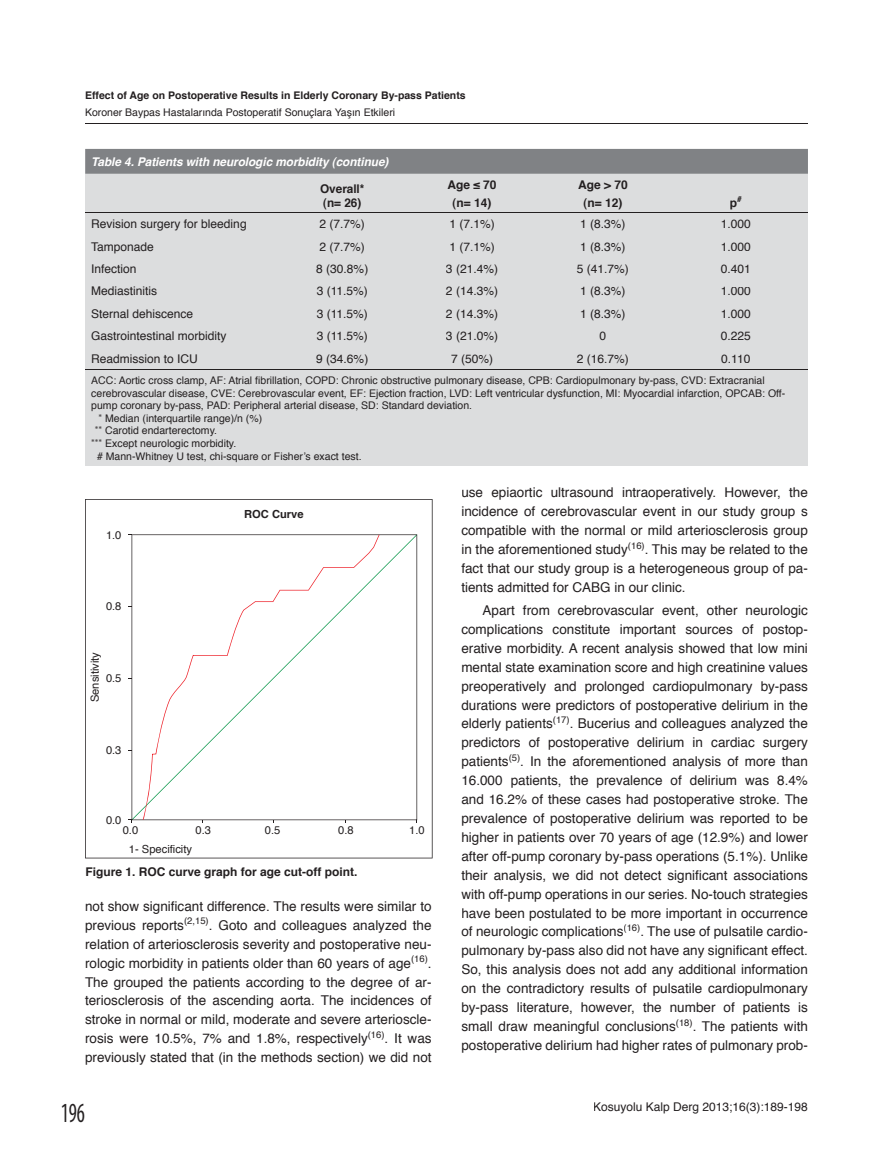
<style>
.page{position:relative;width:893px;height:1170px;background:#fff}
.page>*{position:absolute;margin:0;border:0;box-sizing:border-box;transform-origin:0 0}
.t1{font:condensed 27.75px "Myriad Pro";color:#231f20;scale:.76 1}
.t2{font:13.5px/18.9px "Helvetica";color:#231f20;text-align:justify}
.t3{font:12px "Helvetica";color:#231f20}
.t4{font:700 12px/18px "Helvetica";color:#231f20;text-align:center}
.t5{font:italic 700 12px "Helvetica";letter-spacing:-.005em;color:#fff}
.t6{font:11.1px "Helvetica";color:#231f20}
.t7{font:700 11.1px "Helvetica";color:#231f20}
.t8{font:10.5px "Helvetica";color:#231f20}
.t9{font:700 10.5px "Helvetica";color:#231f20}
</style>
<div class="page">
<hr style="left:85px;top:123px;width:723px;height:1px;background:#231f20">
<div style="left:85px;top:149px;width:723px;height:316px;background:#dcddde"></div>
<div style="left:85px;top:149px;width:723px;height:25px;background:#808285"></div>
<hr style="left:85px;top:369px;width:723px;height:1px;background:#231f20">
<hr style="left:85px;top:212px;width:723px;height:1px;background:#231f20">
<svg style="left:85px;top:499px;width:348px;height:359px"></svg>
<p class="t9" style="left:85px;top:91px;width:382px">Effect of Age on Postoperative Results in Elderly Coronary By-pass Patients</p>
<p class="t8" style="left:85px;top:108px;width:312px">Koroner Baypas Hastalarında Postoperatif Sonuçlara Yaşın Etkileri</p>
<p class="t5" style="left:91px;top:157px;width:299px">Table 4. Patients with neurologic morbidity (continue)</p>
<p class="t4" style="left:320px;top:182px;width:46px;line-height:14.4px;text-align:left">Overall* (n= 26)</p>
<p class="t4" style="left:447px;top:177px;width:51px">Age ≤ 70 (n= 14)</p>
<p class="t4" style="left:578px;top:177px;width:51px">Age &gt; 70 (n= 12)</p>
<p class="t4" style="left:730px;top:195px;width:14px">p<sup>#</sup></p>
<p class="t3" style="left:91px;top:219px;width:157px">Revision surgery for bleeding</p>
<p class="t3" style="left:320px;top:219px;width:47px">2 (7.7%)</p>
<p class="t3" style="left:449px;top:219px;width:47px">1 (7.1%)</p>
<p class="t3" style="left:580px;top:219px;width:47px">1 (8.3%)</p>
<p class="t3" style="left:721px;top:219px;width:32px">1.000</p>
<p class="t3" style="left:91px;top:241px;width:64px">Tamponade</p>
<p class="t3" style="left:320px;top:241px;width:47px">2 (7.7%)</p>
<p class="t3" style="left:449px;top:241px;width:47px">1 (7.1%)</p>
<p class="t3" style="left:580px;top:241px;width:47px">1 (8.3%)</p>
<p class="t3" style="left:721px;top:241px;width:32px">1.000</p>
<p class="t3" style="left:91px;top:264px;width:47px">Infection</p>
<p class="t3" style="left:316px;top:264px;width:54px">8 (30.8%)</p>
<p class="t3" style="left:446px;top:264px;width:54px">3 (21.4%)</p>
<p class="t3" style="left:577px;top:264px;width:54px">5 (41.7%)</p>
<p class="t3" style="left:721px;top:264px;width:32px">0.401</p>
<p class="t3" style="left:91px;top:286px;width:68px">Mediastinitis</p>
<p class="t3" style="left:317px;top:286px;width:53px">3 (11.5%)</p>
<p class="t3" style="left:446px;top:286px;width:54px">2 (14.3%)</p>
<p class="t3" style="left:580px;top:286px;width:47px">1 (8.3%)</p>
<p class="t3" style="left:721px;top:286px;width:32px">1.000</p>
<p class="t3" style="left:91px;top:308px;width:104px">Sternal dehiscence</p>
<p class="t3" style="left:317px;top:308px;width:53px">3 (11.5%)</p>
<p class="t3" style="left:446px;top:308px;width:54px">2 (14.3%)</p>
<p class="t3" style="left:580px;top:308px;width:47px">1 (8.3%)</p>
<p class="t3" style="left:721px;top:308px;width:32px">1.000</p>
<p class="t3" style="left:91px;top:331px;width:137px">Gastrointestinal morbidity</p>
<p class="t3" style="left:317px;top:331px;width:53px">3 (11.5%)</p>
<p class="t3" style="left:446px;top:331px;width:54px">3 (21.0%)</p>
<p class="t3" style="left:600px;top:331px;width:8px">0</p>
<p class="t3" style="left:721px;top:331px;width:32px">0.225</p>
<p class="t3" style="left:91px;top:353px;width:108px">Readmission to ICU</p>
<p class="t3" style="left:316px;top:353px;width:54px">9 (34.6%)</p>
<p class="t3" style="left:451px;top:353px;width:44px">7 (50%)</p>
<p class="t3" style="left:577px;top:353px;width:54px">2 (16.7%)</p>
<p class="t3" style="left:721px;top:353px;width:31px">0.110</p>
<p class="t8" style="left:91px;top:376px;width:675px">ACC: Aortic cross clamp, AF: Atrial fibrillation, COPD: Chronic obstructive pulmonary disease, CPB: Cardiopulmonary by-pass, CVD: Extracranial</p>
<p class="t8" style="left:91px;top:388px;width:696px">cerebrovascular disease, CVE: Cerebrovascular event, EF: Ejection fraction, LVD: Left ventricular dysfunction, MI: Myocardial infarction, OPCAB: Off-</p>
<p class="t8" style="left:91px;top:401px;width:382px">pump coronary by-pass, PAD: Peripheral arterial disease, SD: Standard deviation.</p>
<p class="t8" style="left:99px;top:413px;width:165px">∗ Median (interquartile range)/n (%)</p>
<p class="t8" style="left:95px;top:426px;width:124px">∗∗ Carotid endarterectomy.</p>
<p class="t8" style="left:91px;top:439px;width:147px">∗∗∗ Except neurologic morbidity.</p>
<p class="t8" style="left:97px;top:451px;width:266px"># Mann-Whitney U test, chi-square or Fisher’s exact test.</p>
<p class="t6" style="left:106px;top:530px;width:17px">1.0</p>
<p class="t6" style="left:106px;top:601px;width:17px">0.8</p>
<p class="t6" style="left:90px;top:702px;width:52px;rotate:-90deg">Sensitivity</p>
<p class="t6" style="left:106px;top:673px;width:17px">0.5</p>
<p class="t6" style="left:106px;top:745px;width:17px">0.3</p>
<p class="t7" style="left:244px;top:510px;width:61px">ROC Curve</p>
<p class="t6" style="left:106px;top:815px;width:17px">0.0</p>
<p class="t6" style="left:123px;top:825px;width:17px">0.0</p>
<p class="t6" style="left:196px;top:825px;width:17px">0.3</p>
<p class="t6" style="left:265px;top:825px;width:17px">0.5</p>
<p class="t6" style="left:338px;top:825px;width:17px">0.8</p>
<p class="t6" style="left:409px;top:825px;width:17px">1.0</p>
<p class="t6" style="left:129px;top:844px;width:65px">1- Specificity</p>
<p class="t4" style="left:85px;top:863px;width:274px">Figure 1. ROC curve graph for age cut-off point.</p>
<p class="t2" style="left:85px;top:897px;width:348px">not show significant difference. The results were similar to previous reports<sup>(2,15)</sup>. Goto and colleagues analyzed the relation of arteriosclerosis severity and postoperative neu&shy;rologic morbidity in patients older than 60 years of age<sup>(16)</sup>.<br>The grouped the patients according to the degree of ar&shy;teriosclerosis of the ascending aorta. The incidences of stroke in normal or mild, moderate and severe arterioscle&shy;rosis were 10.5%, 7% and 1.8%, respectively<sup>(16)</sup>. It was previously stated that (in the methods section) we did not</p>
<h1 class="t1" style="left:61px;top:1101px;width:33px">196</h1>
<p class="t2" style="left:461px;top:484px;width:348px">use epiaortic ultrasound intraoperatively. However, the incidence of cerebrovascular event in our study group s compatible with the normal or mild arteriosclerosis group in the aforementioned study<sup>(16)</sup>. This may be related to the fact that our study group is a heterogeneous group of pa&shy;tients admitted for CABG in our clinic.</p>
<p class="t2" style="left:461px;top:602px;width:348px;text-indent:21px">Apart from cerebrovascular event, other neurologic complications constitute important sources of postop&shy;erative morbidity. A recent analysis showed that low mini mental state examination score and high creatinine values preoperatively and prolonged cardiopulmonary by-pass durations were predictors of postoperative delirium in the elderly patients<sup>(17)</sup>. Bucerius and colleagues analyzed the predictors of postoperative delirium in cardiac surgery patients<sup>(5)</sup>. In the aforementioned analysis of more than 16.000 patients, the prevalence of delirium was 8.4% and 16.2% of these cases had postoperative stroke. The prevalence of postoperative delirium was reported to be higher in patients over 70 years of age (12.9%) and lower after off-pump coronary by-pass operations (5.1%). Unlike their analysis, we did not detect significant associations with off-pump operations in our series. No-touch strategies have been postulated to be more important in occurrence of neurologic complications<sup>(16)</sup>. The use of pulsatile cardio&shy;pulmonary by-pass also did not have any significant effect.<br>So, this analysis does not add any additional information on the contradictory results of pulsatile cardiopulmonary by-pass literature, however, the number of patients is small draw meaningful conclusions<sup>(18)</sup>. The patients with postoperative delirium had higher rates of pulmonary prob-</p>
<p class="t3" style="left:593px;top:1101px;width:216px">Kosuyolu Kalp Derg 2013;16(3):189-198</p>
</div>
